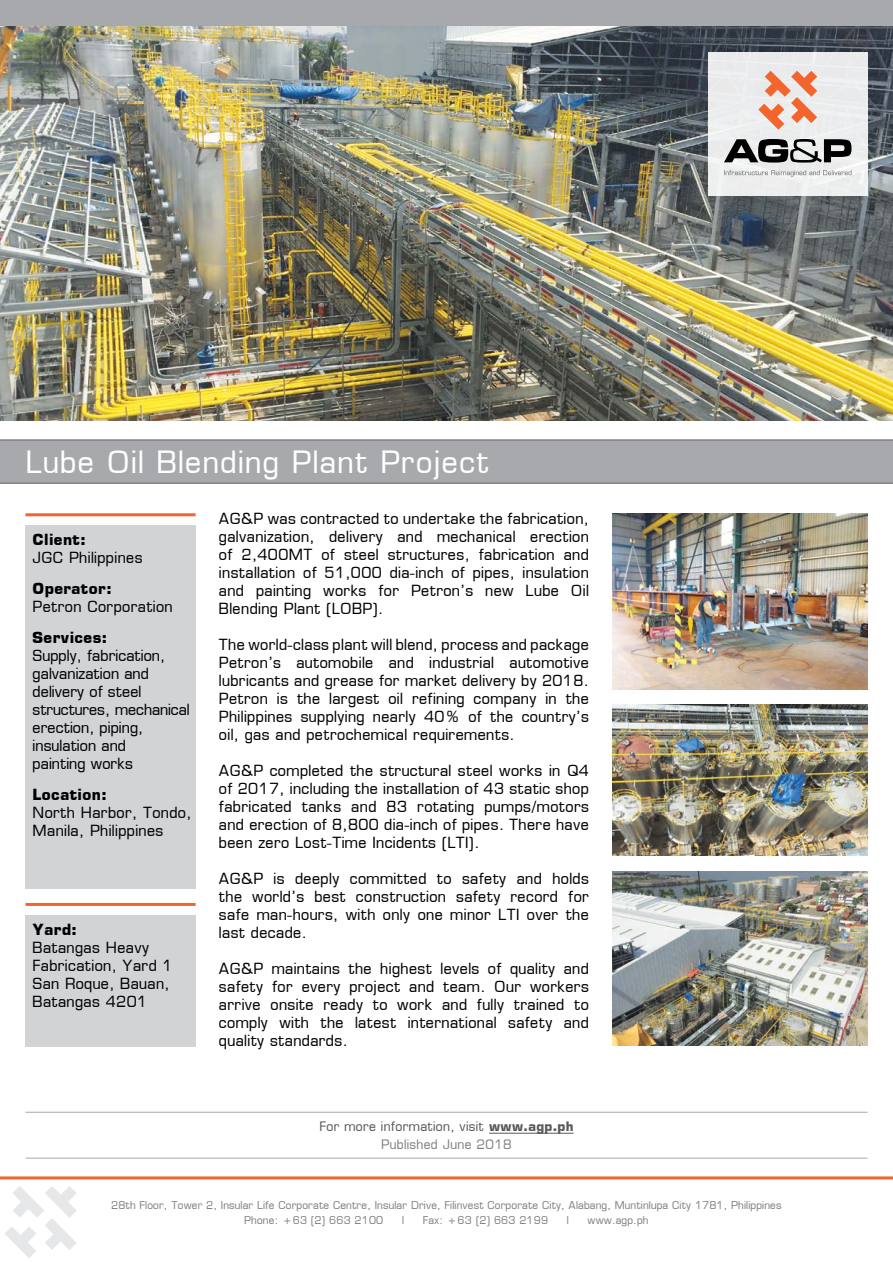
<style>
.page{position:relative;width:893px;height:1263px;background:#fff}
.page>*{position:absolute;margin:0;border:0;box-sizing:border-box;transform-origin:0 0}
.t1{font:30px "Metrostyle";letter-spacing:.05em;color:#fff}
.t2{font:15px/18px "Metrostyle";letter-spacing:.03em;color:#000;text-align:justify}
.t3{font:15px/18px "Metrostyle";letter-spacing:.01em;color:#000}
.t4{font:700 15px "Metrostyle";letter-spacing:.03em;color:#000}
.t5{font:12.75px/18px "Metrostyle";letter-spacing:.03em;color:#58595b;text-align:center}
.t6{font:10.5px/15px "Metrostyle";letter-spacing:.02em;color:#808285}
.s1{font-weight:700}
.s2{color:#808285}
</style>
<div class="page">
<svg style="left:5px;top:1186px;width:72px;height:72px"></svg>
<img style="left:0;top:26px;width:893px;height:395px">
<div style="left:708px;top:52px;width:159px;height:143px;background:#eceded"></div>
<svg style="left:758px;top:71px;width:59px;height:59px"></svg>
<svg style="left:724px;top:139px;width:127px;height:24px"></svg>
<svg style="left:724px;top:170px;width:127px;height:7px"></svg>
<div style="left:0;top:0;width:893px;height:26px;background:#a7a9ac"></div>
<div style="left:0;top:439px;width:893px;height:45px;background:#a7a9ac"></div>
<hr style="left:0;top:1176px;width:893px;height:3px;background:#f2652c">
<hr style="left:26px;top:513px;width:170px;height:3px;background:#f2652c">
<div style="left:26px;top:915px;width:170px;height:131px;background:#d1d3d4"></div>
<hr style="left:26px;top:903px;width:170px;height:3px;background:#f2652c">
<div style="left:26px;top:525px;width:170px;height:363px;background:#d1d3d4"></div>
<img style="left:612px;top:872px;width:255px;height:173px">
<img style="left:612px;top:513px;width:255px;height:177px">
<img style="left:612px;top:704px;width:255px;height:151px">
<hr style="left:489px;top:1133px;width:84px;height:1px;background:#58595b">
<hr style="left:26px;top:1158px;width:841px;height:1px;background:#a7a9ac">
<hr style="left:26px;top:1112px;width:841px;height:1px;background:#a7a9ac">
<h1 class="t1" style="left:26px;top:443px;width:465px">Lube Oil Blending Plant Project</h1>
<p class="t4" style="left:33px;top:530px;width:55px">Client:</p>
<p class="t2" style="left:33px;top:549px;width:111px">JGC Philippines</p>
<p class="t4" style="left:33px;top:579px;width:81px">Operator:</p>
<p class="t2" style="left:33px;top:598px;width:142px">Petron Corporation</p>
<p class="t4" style="left:33px;top:628px;width:76px">Services:</p>
<p class="t3" style="left:33px;top:646px;width:158px">Supply, fabrication, galvanization and delivery of steel structures, mechanical erection, piping, insulation and<br>painting works</p>
<p class="t4" style="left:33px;top:785px;width:76px">Location:</p>
<p class="t2" style="left:33px;top:803px;width:160px">North Harbor, Tondo,<br>Manila, Philippines</p>
<p class="t4" style="left:33px;top:920px;width:46px">Yard:</p>
<p class="t2" style="left:33px;top:938px;width:142px;text-align:left">Batangas Heavy<br>Fabrication, Yard 1<br>San Roque, Bauan,<br>Batangas 4201</p>
<p class="t2" style="left:219px;top:510px;width:371px">AG&amp;P was contracted to undertake the fabrication, galvanization, delivery and mechanical erection of 2,400MT of steel structures, fabrication and installation of 51,000 dia-inch of pipes, insulation and painting works for Petron’s new Lube Oil Blending Plant (LOBP).</p>
<p class="t2" style="left:219px;top:636px;width:371px">The world-class plant will blend, process and package Petron’s automobile and industrial automotive lubricants and grease for market delivery by 2018.<br>Petron is the largest oil refining company in the Philippines supplying nearly 40% of the country’s oil, gas and petrochemical requirements.</p>
<p class="t2" style="left:219px;top:762px;width:371px">AG&amp;P completed the structural steel works in Q4 of 2017, including the installation of 43 static shop fabricated tanks and 83 rotating pumps/motors and erection of 8,800 dia-inch of pipes. There have been zero Lost-Time Incidents (LTI).</p>
<p class="t2" style="left:219px;top:870px;width:371px">AG&amp;P is deeply committed to safety and holds the world’s best construction safety record for safe man-hours, with only one minor LTI over the last decade.</p>
<p class="t2" style="left:219px;top:960px;width:371px">AG&amp;P maintains the highest levels of quality and safety for every project and team. Our workers arrive onsite ready to work and fully trained to comply with the latest international safety and quality standards.</p>
<p class="t5" style="left:319px;top:1117px;width:256px">For more information, visit <span class="s1">www.agp.ph<br></span><span class="s2">Published June 2018</span></p>
<p class="t6" style="left:244px;top:1198px;width:539px;text-indent:-133px">28th Floor, Tower 2, Insular Life Corporate Centre, Insular Drive, Filinvest Corporate City, Alabang, Muntinlupa City 1781, Philippines<br>Phone: +63 (2) 663 2100</p>
<p class="t6" style="left:402px;top:1213px;width:3px">l</p>
<p class="t6" style="left:423px;top:1213px;width:127px">Fax: +63 (2) 663 2199</p>
<p class="t6" style="left:567px;top:1213px;width:3px">l</p>
<p class="t6" style="left:587px;top:1213px;width:62px">www.agp.ph</p>
</div>
